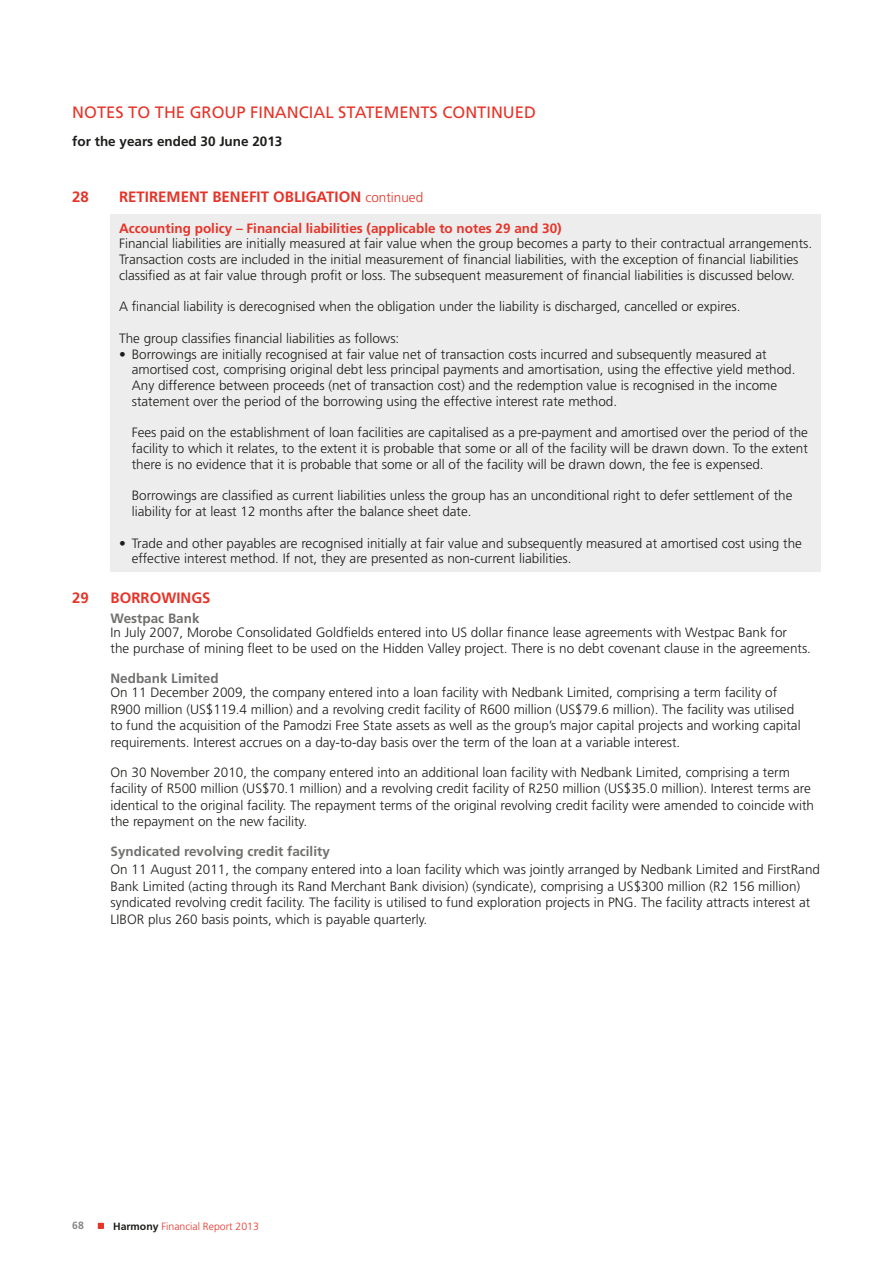
<style>
.page{position:relative;width:893px;height:1263px;background:#fff}
.page>*{position:absolute;margin:0;border:0;box-sizing:border-box;transform-origin:0 0}
.t1{font:16.5px "Frutiger LT Std";color:#e63429}
.t2{font:700 15px "Frutiger LT Std";color:#e63429}
.t3{font:300 13.5px/16.5px "Frutiger LT Std";color:#1d1d1b}
.t4{font:700 13.5px "Frutiger LT Std";color:#e63429}
.t5{font:700 13.5px "Frutiger LT Std";color:#70706f}
.t6{font:700 13.5px "Frutiger LT Std";color:#1d1d1b}
.t7{font:300 10.5px "Frutiger LT Std";color:#e63429}
.t8{font:700 10.5px "Frutiger LT Std";color:#878787}
.s1{font-weight:300;font-size:13.5px}
.s2{font-weight:700;color:#1d1d1b}
</style>
<div class="page">
<svg style="left:98px;top:1223px;width:6px;height:6px"></svg>
<div style="left:111px;top:215px;width:710px;height:357px;background:#ededed"></div>
<p class="t1" style="left:72px;top:103px;width:465px">NOTES TO THE GROUP FINANCIAL STATEMENTS CONTINUED</p>
<p class="t6" style="left:72px;top:134px;width:212px">for the years ended 30 June 2013</p>
<p class="t2" style="left:72px;top:188px;width:18px">28</p>
<p class="t2" style="left:119px;top:188px;width:306px">RETIREMENT BENEFIT OBLIGATION <span class="s1">continued</span></p>
<p class="t4" style="left:119px;top:220px;width:444px">Accounting policy – Financial liabilities (applicable to notes 29 and 30)</p>
<p class="t3" style="left:119px;top:236px;width:695px;line-height:15.8px">Financial liabilities are initially measured at fair value when the group becomes a party to their contractual arrangements.<br>Transaction costs are included in the initial measurement of financial liabilities, with the exception of financial liabilities classified as at fair value through profit or loss. The subsequent measurement of financial liabilities is discussed below.</p>
<p class="t3" style="left:119px;top:299px;width:623px">A financial liability is derecognised when the obligation under the liability is discharged, cancelled or expires.</p>
<p class="t3" style="left:119px;top:330px;width:282px">The group classifies financial liabilities as follows:</p>
<p class="t3" style="left:132px;top:346px;width:665px;line-height:15.8px;text-indent:-13px">• Borrowings are initially recognised at fair value net of transaction costs incurred and subsequently measured at amortised cost, comprising original debt less principal payments and amortisation, using the effective yield method.<br>Any difference between proceeds (net of transaction cost) and the redemption value is recognised in the income statement over the period of the borrowing using the effective interest rate method.</p>
<p class="t3" style="left:132px;top:425px;width:678px;line-height:15.8px;text-align:justify">Fees paid on the establishment of loan facilities are capitalised as a pre-payment and amortised over the period of the facility to which it relates, to the extent it is probable that some or all of the facility will be drawn down. To the extent there is no evidence that it is probable that some or all of the facility will be drawn down, the fee is expensed.</p>
<p class="t3" style="left:132px;top:488px;width:662px;line-height:15.8px">Borrowings are classified as current liabilities unless the group has an unconditional right to defer settlement of the liability for at least 12 months after the balance sheet date.</p>
<p class="t3" style="left:132px;top:535px;width:672px;line-height:15.8px;text-indent:-13px">• Trade and other payables are recognised initially at fair value and subsequently measured at amortised cost using the effective interest method. If not, they are presented as non-current liabilities.</p>
<p class="t2" style="left:72px;top:589px;width:18px">29</p>
<p class="t2" style="left:111px;top:589px;width:102px">BORROWINGS</p>
<p class="t5" style="left:111px;top:610px;width:91px">Westpac Bank</p>
<p class="t3" style="left:111px;top:624px;width:702px">In July 2007, Morobe Consolidated Goldfields entered into US dollar finance lease agreements with Westpac Bank for<br>the purchase of mining fleet to be used on the Hidden Valley project. There is no debt covenant clause in the agreements.</p>
<p class="t5" style="left:111px;top:671px;width:110px">Nedbank Limited</p>
<p class="t3" style="left:111px;top:684px;width:692px">On 11 December 2009, the company entered into a loan facility with Nedbank Limited, comprising a term facility of R900 million (US$119.4 million) and a revolving credit facility of R600 million (US$79.6 million). The facility was utilised to fund the acquisition of the Pamodzi Free State assets as well as the group’s major capital projects and working capital requirements. Interest accrues on a day-to-day basis over the term of the loan at a variable interest.</p>
<p class="t3" style="left:111px;top:764px;width:705px">On 30 November 2010, the company entered into an additional loan facility with Nedbank Limited, comprising a term facility of R500 million (US$70.1 million) and a revolving credit facility of R250 million (US$35.0 million). Interest terms are identical to the original facility. The repayment terms of the original revolving credit facility were amended to coincide with the repayment on the new facility.</p>
<p class="t5" style="left:111px;top:844px;width:221px">Syndicated revolving credit facility</p>
<p class="t3" style="left:111px;top:862px;width:711px">On 11 August 2011, the company entered into a loan facility which was jointly arranged by Nedbank Limited and FirstRand Bank Limited (acting through its Rand Merchant Bank division) (syndicate), comprising a US$300 million (R2 156 million) syndicated revolving credit facility. The facility is utilised to fund exploration projects in PNG. The facility attracts interest at LIBOR plus 260 basis points, which is payable quarterly.</p>
<p class="t8" style="left:72px;top:1219px;width:13px">68</p>
<p class="t7" style="left:113px;top:1220px;width:147px"><span class="s2">Harmony</span> Financial Report 2013</p>
</div>
